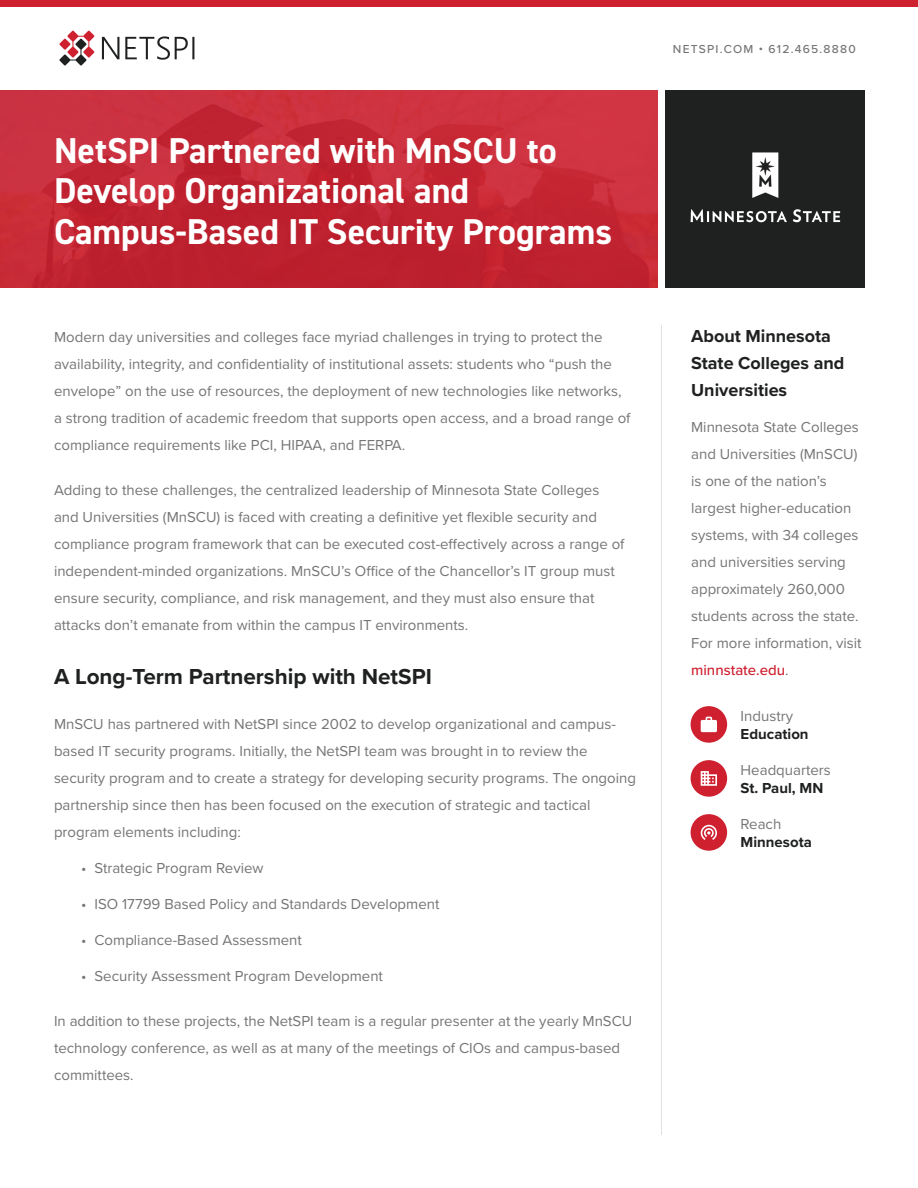
<style>
.page{position:relative;width:918px;height:1188px;background:#fff}
.page>*{position:absolute;margin:0;border:0;box-sizing:border-box;transform-origin:0 0}
.t1{font:700 36px/40.5px "DIN2014";color:#fff}
.t2{font:700 22.5px "Proxima Nova";color:#1f2020}
.t3{font:700 18px/27px "Proxima Nova";color:#1f2020}
.t4{font:15px/27px "Proxima Nova";color:#767575}
.t5{font:700 15px "Proxima Nova";color:#1f2020}
.t6{font:500 12px "Proxima Nova";letter-spacing:.1em;color:#767575}
.s1{font-weight:500;color:#cf202f}
</style>
<div class="page">
<img style="left:0;top:90px;width:658px;height:198px">
<div style="left:0;top:0;width:918px;height:7px;background:#cf202f"></div>
<svg style="left:59px;top:31px;width:35px;height:35px"></svg>
<svg style="left:102px;top:36px;width:92px;height:24px"></svg>
<div style="left:665px;top:90px;width:200px;height:198px;background:#1f2020"></div>
<img style="left:690px;top:152px;width:151px;height:71px">
<div style="left:691px;top:706px;width:36px;height:37px;background:#cf202f;border-radius:50%"></div>
<svg style="left:701px;top:717px;width:16px;height:15px"></svg>
<div style="left:691px;top:760px;width:36px;height:37px;background:#cf202f;border-radius:50%"></div>
<svg style="left:701px;top:771px;width:16px;height:15px"></svg>
<div style="left:691px;top:814px;width:36px;height:37px;background:#cf202f;border-radius:50%"></div>
<svg style="left:701px;top:825px;width:16px;height:15px"></svg>
<hr style="left:661px;top:325px;width:1px;height:810px;background:#e0e1df">
<h1 class="t1" style="left:54px;top:129px;width:560px">NetSPI Partnered with MnSCU to<br>Develop Organizational and<br>Campus-Based IT Security Programs</h1>
<p class="t4" style="left:54px;top:323px;width:578px">Modern day universities and colleges face myriad challenges in trying to protect the availability, integrity, and confidentiality of institutional assets: students who “push the envelope” on the use of resources, the deployment of new technologies like networks, a strong tradition of academic freedom that supports open access, and a broad range of compliance requirements like PCI, HIPAA, and FERPA.</p>
<p class="t4" style="left:54px;top:476px;width:572px">Adding to these challenges, the centralized leadership of Minnesota State Colleges and Universities (MnSCU) is faced with creating a definitive yet flexible security and compliance program framework that can be executed cost-effectively across a range of independent-minded organizations. MnSCU’s Office of the Chancellor’s IT group must ensure security, compliance, and risk management, and they must also ensure that attacks don’t emanate from within the campus IT environments.</p>
<h2 class="t2" style="left:54px;top:660px;width:379px">A Long-Term Partnership with NetSPI</h2>
<p class="t4" style="left:54px;top:710px;width:584px">MnSCU has partnered with NetSPI since 2002 to develop organizational and campus&shy;based IT security programs. Initially, the NetSPI team was brought in to review the security program and to create a strategy for developing security programs. The ongoing partnership since then has been focused on the execution of strategic and tactical program elements including:</p>
<p class="t4" style="left:81px;top:854px;width:184px">• Strategic Program Review</p>
<p class="t4" style="left:81px;top:890px;width:360px">• ISO 17799 Based Policy and Standards Development</p>
<p class="t4" style="left:81px;top:926px;width:222px">• Compliance-Based Assessment</p>
<p class="t4" style="left:81px;top:962px;width:304px">• Security Assessment Program Development</p>
<p class="t4" style="left:54px;top:1007px;width:580px">In addition to these projects, the NetSPI team is a regular presenter at the yearly MnSCU technology conference, as well as at many of the meetings of CIOs and campus-based committees.</p>
<p class="t6" style="left:673px;top:40px;width:184px">NETSPI.COM • 612.465.8880</p>
<p class="t3" style="left:691px;top:322px;width:155px">About Minnesota<br>State Colleges and<br>Universities</p>
<p class="t4" style="left:691px;top:413px;width:172px">Minnesota State Colleges and Universities (MnSCU) is one of the nation’s largest higher-education systems, with 34 colleges and universities serving approximately 260,000 students across the state.<br>For more information, visit <span class="s1">minnstate.edu</span>.</p>
<p class="t4" style="left:741px;top:701px;width:54px">Industry</p>
<p class="t5" style="left:741px;top:722px;width:70px">Education</p>
<p class="t4" style="left:741px;top:755px;width:92px">Headquarters</p>
<p class="t5" style="left:741px;top:776px;width:84px">St. Paul, MN</p>
<p class="t4" style="left:741px;top:809px;width:42px">Reach</p>
<p class="t5" style="left:741px;top:830px;width:73px">Minnesota</p>
</div>
